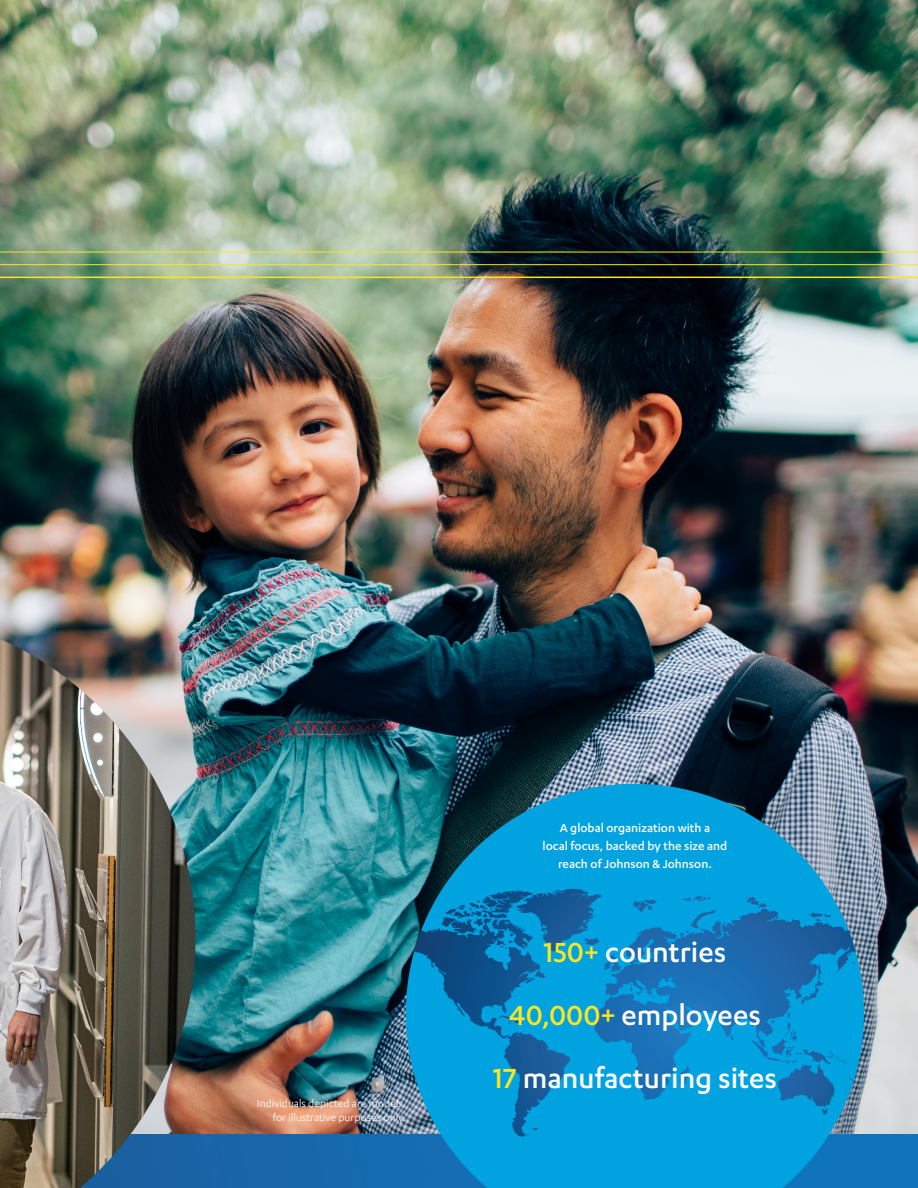
<style>
.page{position:relative;width:918px;height:1188px;background:#fff}
.page>*{position:absolute;margin:0;border:0;box-sizing:border-box;transform-origin:0 0}
.t1{font:500 32.1px "Karbon";color:#fff}
.t2{font:500 13.5px/18px "Karbon";color:#fff;text-align:center}
.t3{font:12px/14.4px "Karbon";color:#fff;text-align:right}
.s1{color:#f8e623}
</style>
<div class="page">
<img style="left:0;top:0;width:918px;height:1134px">
<div style="left:0;top:1134px;width:918px;height:54px;background:linear-gradient(to bottom,#166aaf,#166aae)"></div>
<hr style="left:0;top:252px;width:918px;height:1px;background:#f8e623">
<hr style="left:0;top:264px;width:918px;height:1px;background:#f8e623">
<hr style="left:0;top:277px;width:918px;height:1px;background:#f8e623">
<svg style="left:406px;top:784px;width:458px;height:404px;background:#118cc3"></svg>
<svg style="left:604px;top:954px;width:17px;height:18px"></svg>
<svg style="left:647px;top:991px;width:9px;height:7px"></svg>
<svg style="left:633px;top:899px;width:24px;height:13px"></svg>
<svg style="left:809px;top:913px;width:22px;height:8px"></svg>
<svg style="left:801px;top:962px;width:22px;height:42px"></svg>
<svg style="left:731px;top:1035px;width:3px;height:6px"></svg>
<svg style="left:682px;top:895px;width:85px;height:44px;background:#0c88c8"></svg>
<svg style="left:679px;top:1066px;width:11px;height:20px"></svg>
<svg style="left:604px;top:984px;width:36px;height:23px"></svg>
<svg style="left:821px;top:1108px;width:7px;height:7px"></svg>
<svg style="left:852px;top:1099px;width:12px;height:21px"></svg>
<svg style="left:752px;top:1013px;width:102px;height:68px;background:#0596d4"></svg>
<svg style="left:584px;top:938px;width:15px;height:7px"></svg>
<svg style="left:504px;top:1031px;width:16px;height:52px"></svg>
<svg style="left:532px;top:1128px;width:6px;height:2px"></svg>
<svg style="left:431px;top:964px;width:4px;height:4px"></svg>
<svg style="left:499px;top:1016px;width:24px;height:8px"></svg>
<svg style="left:442px;top:889px;width:128px;height:61px;background:#0873af"></svg>
<svg style="left:528px;top:969px;width:18px;height:10px"></svg>
<img style="left:0;top:639px;width:195px;height:549px">
<p class="t3" style="left:257px;top:1095px;width:150px">Individuals depicted are models, for illustrative purposes only.</p>
<p class="t2" style="left:543px;top:819px;width:186px">A global organization with a<br>local focus, backed by the size and reach of Johnson &amp; Johnson.</p>
<p class="t1" style="left:543px;top:934px;width:185px"><span class="s1">150+</span> countries</p>
<p class="t1" style="left:509px;top:997px;width:254px"><span class="s1">40,000+</span> employees</p>
<p class="t1" style="left:493px;top:1060px;width:286px"><span class="s1">17</span> manufacturing sites</p>
</div>
